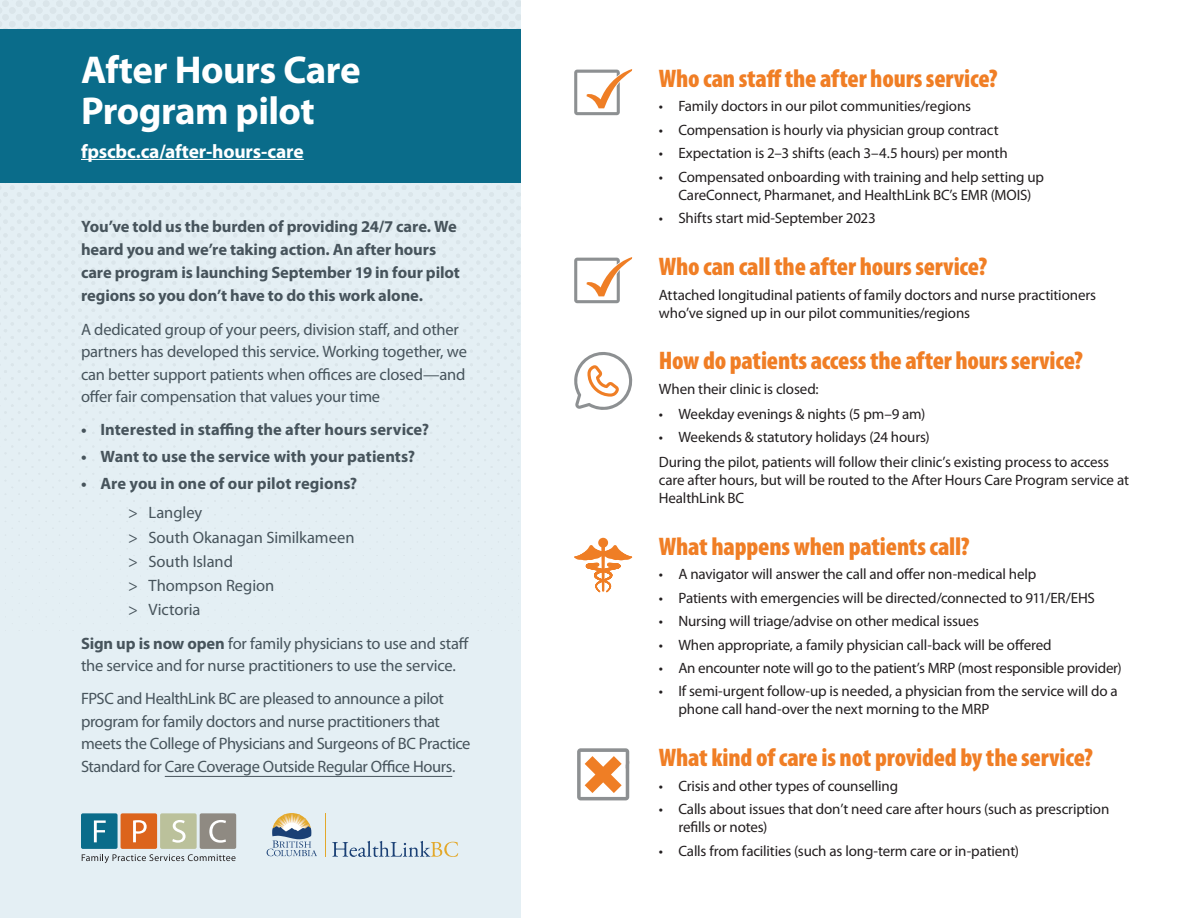
<style>
.page{position:relative;width:1188px;height:918px;background:#fff}
.page>*{position:absolute;margin:0;border:0;box-sizing:border-box;transform-origin:0 0}
.Deck_1{font:700 39px/40.5px "Myriad Pro";letter-spacing:-.015em;color:#fff}
.Paragraph_1-10pt{font:900 condensed 25.5px "Myriad Pro";letter-spacing:-.005em;color:#f07e25}
.Deck_1-2{font:700 19.5px "Myriad Pro";letter-spacing:-.01em;color:#fff}
.Paragraph_1-10pt-2{font:16.5px/22.5px "Myriad Pro";letter-spacing:-.015em;color:#47545c}
.Paragraph_1-10pt-3{font:700 16.5px/23.2px "Myriad Pro";letter-spacing:-.005em;color:#47545c}
.Paragraph_1-10pt-4{font:15px/18px "Myriad Pro";letter-spacing:-.01em;color:#231f20}
.s1{font-weight:700}
</style>
<div class="page">
<div style="left:0;top:0;width:521px;height:918px;background:#e4eff4"></div>
<div style="left:0;top:29px;width:521px;height:154px;background:#0a6c8a"></div>
<div style="left:81px;top:813px;width:37px;height:36px;background:#0a6c8a;border-radius:2px"></div>
<div style="left:121px;top:813px;width:36px;height:36px;background:#dc641c;border-radius:2px"></div>
<div style="left:160px;top:813px;width:37px;height:36px;background:#bbc19b;border-radius:2px"></div>
<div style="left:200px;top:813px;width:36px;height:36px;background:#8f8a82;border-radius:2px"></div>
<svg style="left:133px;top:820px;width:14px;height:22px"></svg>
<svg style="left:172px;top:820px;width:14px;height:23px"></svg>
<svg style="left:209px;top:820px;width:17px;height:23px"></svg>
<svg style="left:94px;top:820px;width:12px;height:22px"></svg>
<svg style="left:82px;top:854px;width:154px;height:9px"></svg>
<svg style="left:332px;top:841px;width:126px;height:16px"></svg>
<hr style="left:325px;top:813px;width:1px;height:44px;background:#e3a82a">
<svg style="left:267px;top:813px;width:50px;height:43px"></svg>
<hr style="left:165px;top:776px;width:287px;height:1px;background:#47545c">
<hr style="left:81px;top:159px;width:223px;height:1px;background:#fff">
<svg style="left:574px;top:69px;width:58px;height:46px"></svg>
<svg style="left:574px;top:257px;width:58px;height:46px"></svg>
<svg style="left:574px;top:352px;width:58px;height:58px"></svg>
<svg style="left:574px;top:538px;width:58px;height:54px"></svg>
<svg style="left:577px;top:748px;width:52px;height:52px"></svg>
<p class="Deck_1" style="left:81px;top:50px;width:281px">After Hours Care<br>Program pilot</p>
<p class="Deck_1-2" style="left:81px;top:140px;width:224px">fpscbc.ca/after-hours-care</p>
<p class="Paragraph_1-10pt-3" style="left:81px;top:215px;width:380px">You’ve told us the burden of providing 24/7 care. We heard you and we’re taking action. An after hours care program is launching September 19 in four pilot regions so you don’t have to do this work alone.</p>
<p class="Paragraph_1-10pt-2" style="left:81px;top:318px;width:387px">A dedicated group of your peers, division staff, and other partners has developed this service. Working together, we can better support patients when offices are closed—and offer fair compensation that values your time</p>
<p class="Paragraph_1-10pt-3" style="left:81px;top:419px;width:350px">• Interested in staffing the after hours service?</p>
<p class="Paragraph_1-10pt-3" style="left:81px;top:445px;width:336px">• Want to use the service with your patients?</p>
<p class="Paragraph_1-10pt-3" style="left:81px;top:472px;width:278px">• Are you in one of our pilot regions?</p>
<p class="Paragraph_1-10pt-2" style="left:128px;top:502px;width:76px">&gt; Langley</p>
<p class="Paragraph_1-10pt-2" style="left:128px;top:526px;width:228px">&gt; South Okanagan Similkameen</p>
<p class="Paragraph_1-10pt-2" style="left:128px;top:550px;width:106px">&gt; South Island</p>
<p class="Paragraph_1-10pt-2" style="left:128px;top:575px;width:148px">&gt; Thompson Region</p>
<p class="Paragraph_1-10pt-2" style="left:128px;top:599px;width:74px">&gt; Victoria</p>
<p class="Paragraph_1-10pt-2" style="left:81px;top:632px;width:390px"><span class="s1">Sign up is now open</span> for family physicians to use and staff the service and for nurse practitioners to use the service.</p>
<p class="Paragraph_1-10pt-2" style="left:81px;top:688px;width:391px">FPSC and HealthLink BC are pleased to announce a pilot program for family doctors and nurse practitioners that meets the College of Physicians and Surgeons of BC Practice Standard for Care Coverage Outside Regular Office Hours.</p>
<p class="Paragraph_1-10pt" style="left:659px;top:64px;width:340px">Who can staff the after hours service?</p>
<p class="Paragraph_1-10pt-4" style="left:659px;top:98px;width:314px">• Family doctors in our pilot communities/regions</p>
<p class="Paragraph_1-10pt-4" style="left:659px;top:121px;width:341px">• Compensation is hourly via physician group contract</p>
<p class="Paragraph_1-10pt-4" style="left:659px;top:145px;width:350px">• Expectation is 2–3 shifts (each 3–4.5 hours) per month</p>
<p class="Paragraph_1-10pt-4" style="left:659px;top:168px;width:387px;text-align:center">• Compensated onboarding with training and help setting up<br>CareConnect, Pharmanet, and HealthLink BC’s EMR (MOIS)</p>
<p class="Paragraph_1-10pt-4" style="left:659px;top:209px;width:218px">• Shifts start mid-September 2023</p>
<p class="Paragraph_1-10pt" style="left:659px;top:252px;width:330px">Who can call the after hours service?</p>
<p class="Paragraph_1-10pt-4" style="left:659px;top:286px;width:439px">Attached longitudinal patients of family doctors and nurse practitioners who’ve signed up in our pilot communities/regions</p>
<p class="Paragraph_1-10pt" style="left:659px;top:347px;width:426px">How do patients access the after hours service?</p>
<p class="Paragraph_1-10pt-4" style="left:659px;top:380px;width:161px">When their clinic is closed:</p>
<p class="Paragraph_1-10pt-4" style="left:659px;top:405px;width:268px">• Weekday evenings &amp; nights (5 pm–9 am)</p>
<p class="Paragraph_1-10pt-4" style="left:659px;top:428px;width:272px">• Weekends &amp; statutory holidays (24 hours)</p>
<p class="Paragraph_1-10pt-4" style="left:659px;top:453px;width:472px">During the pilot, patients will follow their clinic’s existing process to access care after hours, but will be routed to the After Hours Care Program service at<br>HealthLink BC</p>
<p class="Paragraph_1-10pt" style="left:659px;top:532px;width:312px">What happens when patients call?</p>
<p class="Paragraph_1-10pt-4" style="left:659px;top:566px;width:379px">• A navigator will answer the call and offer non-medical help</p>
<p class="Paragraph_1-10pt-4" style="left:659px;top:589px;width:438px">• Patients with emergencies will be directed/connected to 911/ER/EHS</p>
<p class="Paragraph_1-10pt-4" style="left:659px;top:613px;width:322px">• Nursing will triage/advise on other medical issues</p>
<p class="Paragraph_1-10pt-4" style="left:659px;top:636px;width:394px">• When appropriate, a family physician call-back will be offered</p>
<p class="Paragraph_1-10pt-4" style="left:659px;top:659px;width:464px">• An encounter note will go to the patient’s MRP (most responsible provider)</p>
<p class="Paragraph_1-10pt-4" style="left:678px;top:683px;width:441px;text-indent:-20px">• If semi-urgent follow-up is needed, a physician from the service will do a phone call hand-over the next morning to the MRP</p>
<p class="Paragraph_1-10pt" style="left:659px;top:743px;width:436px">What kind of care is not provided by the service?</p>
<p class="Paragraph_1-10pt-4" style="left:659px;top:777px;width:241px">• Crisis and other types of counselling</p>
<p class="Paragraph_1-10pt-4" style="left:678px;top:801px;width:432px;text-indent:-20px">• Calls about issues that don’t need care after hours (such as prescription refills or notes)</p>
<p class="Paragraph_1-10pt-4" style="left:659px;top:842px;width:362px">• Calls from facilities (such as long-term care or in-patient)</p>
</div>
